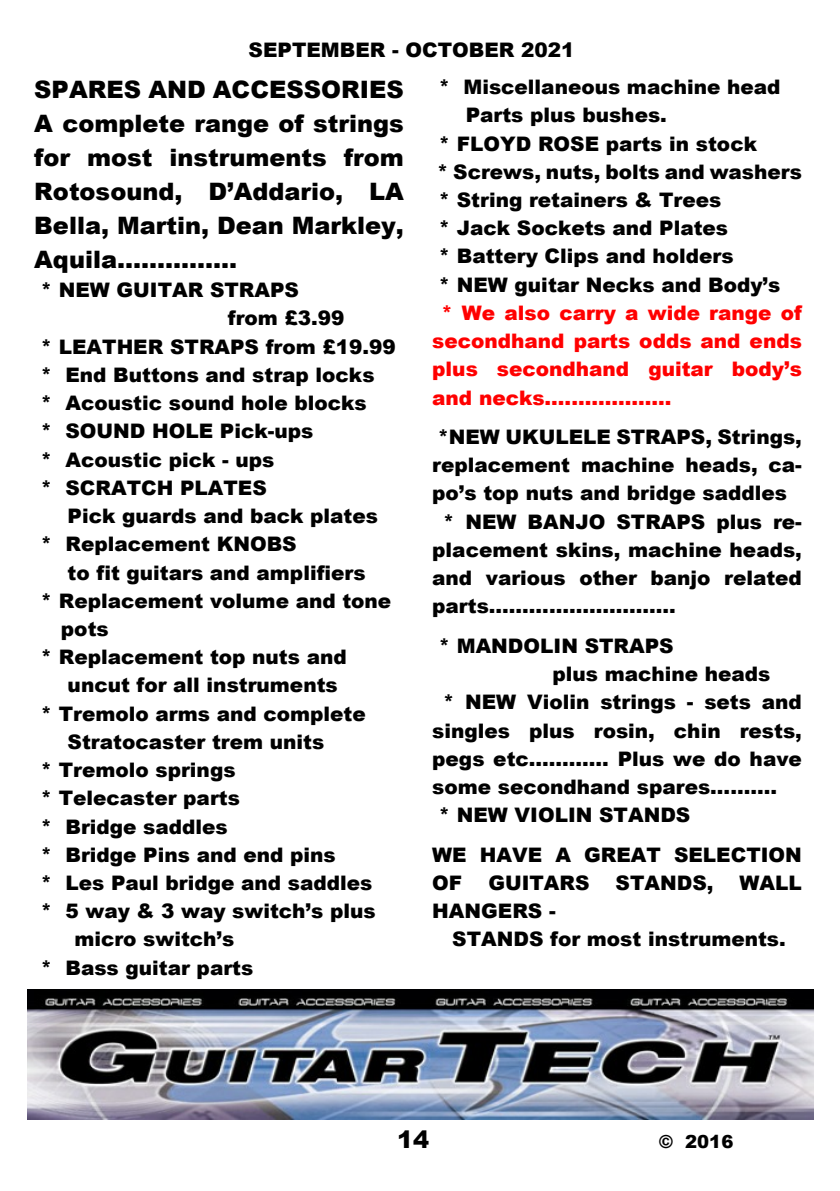
<style>
.page{position:relative;width:840px;height:1191px;background:#fff}
.page>*{position:absolute;margin:0;border:0;box-sizing:border-box;transform-origin:0 0}
.t1{font:900 24px/33.8px "Arial";color:#000;text-align:justify}
.t2{font:900 20px/28.2px "Arial";color:#000}
.t3{font:900 20px/28.2px "Arial";color:#f00;text-align:justify}
.t4{font:900 18px "Arial";color:#000}
</style>
<div class="page">
<img style="left:27px;top:989px;width:785px;height:130px">
<p class="t2" style="left:248px;top:38px;width:327px">SEPTEMBER - OCTOBER 2021</p>
<p class="t1" style="left:34px;top:75px;width:371px">SPARES AND ACCESSORIES A complete range of strings for most instruments from Rotosound, D’Addario, LA Bella, Martin, Dean Markley, Aquila.….…..…..</p>
<p class="t2" style="left:41px;top:278px;width:259px">* NEW GUITAR STRAPS</p>
<p class="t2" style="left:228px;top:306px;width:118px">from £3.99</p>
<p class="t2" style="left:41px;top:334px;width:356px">* LEATHER STRAPS from £19.99</p>
<p class="t2" style="left:41px;top:363px;width:335px">* End Buttons and strap locks</p>
<p class="t2" style="left:41px;top:391px;width:327px">* Acoustic sound hole blocks</p>
<p class="t2" style="left:41px;top:419px;width:274px">* SOUND HOLE Pick-ups</p>
<p class="t2" style="left:41px;top:447px;width:235px">* Acoustic pick - ups</p>
<p class="t2" style="left:41px;top:476px;width:227px">* SCRATCH PLATES</p>
<p class="t2" style="left:68px;top:504px;width:311px">Pick guards and back plates</p>
<p class="t2" style="left:41px;top:532px;width:257px">* Replacement KNOBS</p>
<p class="t2" style="left:68px;top:560px;width:299px">to fit guitars and amplifiers</p>
<p class="t2" style="left:41px;top:588px;width:351px">* Replacement volume and tone</p>
<p class="t2" style="left:61px;top:617px;width:49px">pots</p>
<p class="t2" style="left:41px;top:645px;width:307px">* Replacement top nuts and</p>
<p class="t2" style="left:68px;top:673px;width:271px">uncut for all instruments</p>
<p class="t2" style="left:41px;top:701px;width:326px">* Tremolo arms and complete</p>
<p class="t2" style="left:68px;top:729px;width:258px">Stratocaster trem units</p>
<p class="t2" style="left:41px;top:758px;width:196px">* Tremolo springs</p>
<p class="t2" style="left:41px;top:786px;width:200px">* Telecaster parts</p>
<p class="t2" style="left:41px;top:814px;width:188px">* Bridge saddles</p>
<p class="t2" style="left:41px;top:842px;width:296px">* Bridge Pins and end pins</p>
<p class="t2" style="left:41px;top:870px;width:333px">* Les Paul bridge and saddles</p>
<p class="t2" style="left:41px;top:899px;width:336px">* 5 way &amp; 3 way switch’s plus</p>
<p class="t2" style="left:74px;top:927px;width:161px">micro switch’s</p>
<p class="t2" style="left:41px;top:955px;width:214px">* Bass guitar parts</p>
<p class="t2" style="left:438px;top:75px;width:343px">* Miscellaneous machine head</p>
<p class="t2" style="left:465px;top:103px;width:203px">Parts plus bushes.</p>
<p class="t2" style="left:438px;top:131px;width:319px">* FLOYD ROSE parts in stock</p>
<p class="t2" style="left:437px;top:160px;width:366px">* Screws, nuts, bolts and washers</p>
<p class="t2" style="left:438px;top:188px;width:284px">* String retainers &amp; Trees</p>
<p class="t2" style="left:438px;top:216px;width:290px">* Jack Sockets and Plates</p>
<p class="t2" style="left:438px;top:244px;width:296px">* Battery Clips and holders</p>
<p class="t2" style="left:438px;top:272px;width:343px">* NEW guitar Necks and Body’s</p>
<p class="t3" style="left:432px;top:301px;width:371px;text-indent:9px">* We also carry a wide range of secondhand parts odds and ends plus secondhand guitar body’s and necks.……….……..</p>
<p class="t2" style="left:437px;top:425px;width:365px">*NEW UKULELE STRAPS, Strings,</p>
<p class="t2" style="left:432px;top:453px;width:371px">replacement machine heads, ca-</p>
<p class="t2" style="left:432px;top:481px;width:356px">po’s top nuts and bridge saddles</p>
<p class="t2" style="left:443px;top:509px;width:360px">* NEW BANJO STRAPS plus re-</p>
<p class="t2" style="left:432px;top:538px;width:371px">placement skins, machine heads,</p>
<p class="t2" style="left:432px;top:566px;width:371px">and various other banjo related</p>
<p class="t2" style="left:432px;top:594px;width:245px">parts……….……….……..</p>
<p class="t2" style="left:438px;top:633px;width:236px">* MANDOLIN STRAPS</p>
<p class="t2" style="left:552px;top:662px;width:219px">plus machine heads</p>
<p class="t2" style="left:443px;top:690px;width:360px">* NEW Violin strings - sets and</p>
<p class="t2" style="left:432px;top:718px;width:371px">singles plus rosin, chin rests,</p>
<p class="t2" style="left:432px;top:746px;width:371px">pegs etc.……….. Plus we do have</p>
<p class="t2" style="left:432px;top:775px;width:346px">some secondhand spares…….…</p>
<p class="t2" style="left:438px;top:803px;width:253px">* NEW VIOLIN STANDS</p>
<p class="t2" style="left:432px;top:842px;width:371px">WE HAVE A GREAT SELECTION<br>OF</p>
<p class="t2" style="left:488px;top:870px;width:103px">GUITARS</p>
<p class="t2" style="left:615px;top:870px;width:99px">STANDS,</p>
<p class="t2" style="left:739px;top:870px;width:64px">WALL</p>
<p class="t2" style="left:452px;top:899px;width:335px;text-indent:-20px">HANGERS -<br>STANDS for most instruments.</p>
<p class="t1" style="left:397px;top:1125px;width:34px">14</p>
<p class="t4" style="left:658px;top:1135px;width:76px">© 2016</p>
</div>
